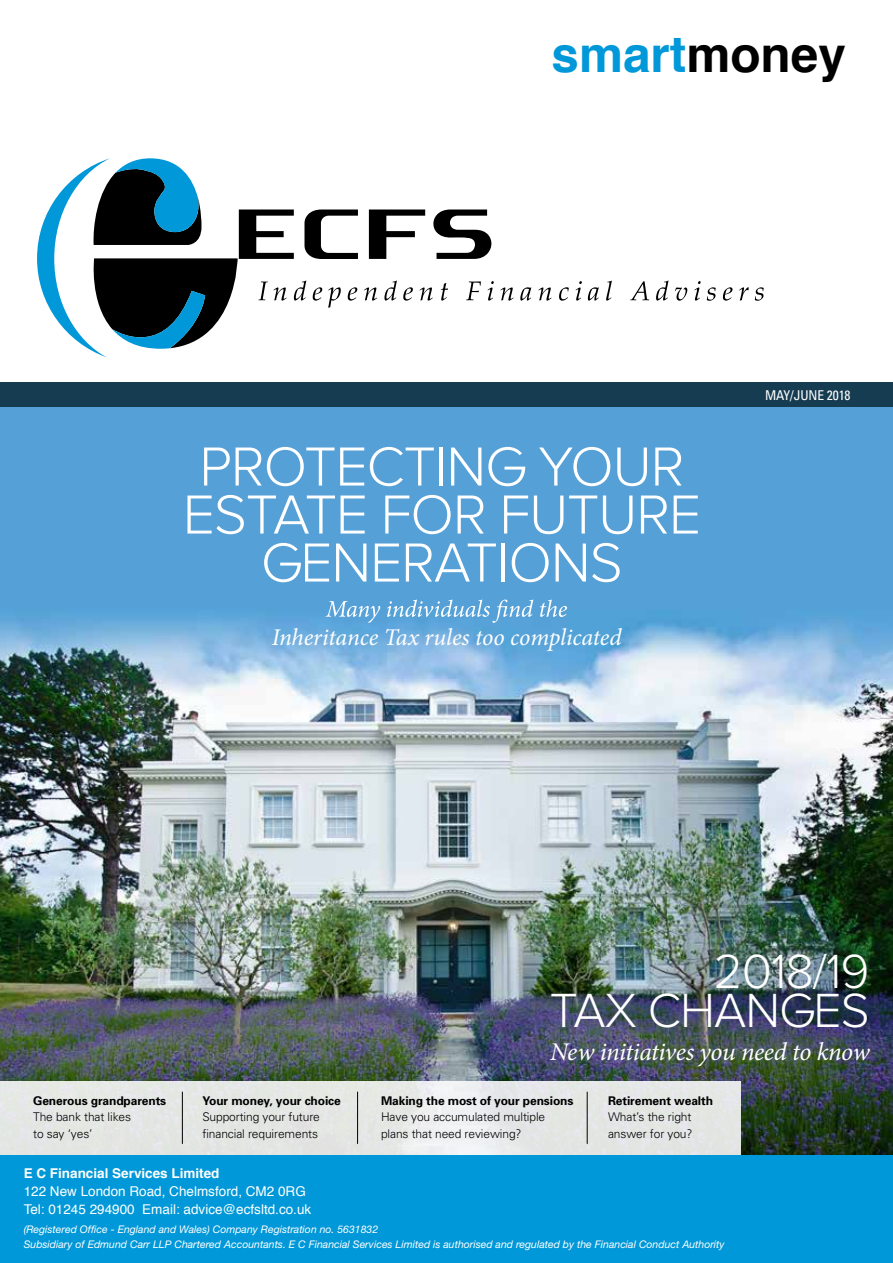
<style>
.page{position:relative;width:893px;height:1263px;background:#fff}
.page>*{position:absolute;margin:0;border:0;box-sizing:border-box;transform-origin:0 0}
.t1{font:300 57px/48px "Proxima Nova A";letter-spacing:-.02em;color:#fff;text-align:center}
.t2{font:300 49.8px/39.2px "Proxima Nova A";letter-spacing:-.02em;color:#fff;text-align:right}
.t3{font:700 49.5px "Helvetica";color:#0098d8}
.t4{font:italic 25.5px "Minion Pro";letter-spacing:-.02em;color:#fff}
.t5{font:italic 24px "Minion Pro";letter-spacing:-.005em;color:#fff}
.t6{font:13.5px/18px "Helvetica";color:#fff}
.t7{font:700 13.5px "Helvetica";color:#fff}
.t8{font:condensed 13.5px "Univers";letter-spacing:-.01em;color:#fff}
.t9{font:300 12px/16.5px "Univers";letter-spacing:-.01em;color:#000}
.t10{font:700 12px "Univers";letter-spacing:-.01em;color:#000}
.t11{font:italic 10.5px/15px "Helvetica Neue";color:#fff}
.s1{color:#000}
</style>
<div class="page">
<img style="left:0;top:407px;width:893px;height:748px">
<div style="left:0;top:383px;width:893px;height:24px;background:#163c52"></div>
<div style="left:0;top:1081px;width:741px;height:74px;background:linear-gradient(to right,#e5e7e4,#e5e7e7)"></div>
<hr style="left:182px;top:1092px;width:1px;height:51px;background:#000">
<hr style="left:357px;top:1092px;width:1px;height:51px;background:#000">
<hr style="left:587px;top:1092px;width:1px;height:51px;background:#000">
<svg style="left:326px;top:600px;width:241px;height:23px;background:#73b1de"></svg>
<div style="left:0;top:1155px;width:893px;height:108px;background:#0098d8"></div>
<svg style="left:364px;top:287px;width:13px;height:14px"></svg>
<svg style="left:384px;top:281px;width:13px;height:20px"></svg>
<svg style="left:403px;top:287px;width:10px;height:14px"></svg>
<svg style="left:420px;top:287px;width:13px;height:14px"></svg>
<svg style="left:441px;top:283px;width:7px;height:18px"></svg>
<svg style="left:466px;top:281px;width:15px;height:19px"></svg>
<svg style="left:488px;top:281px;width:6px;height:20px"></svg>
<svg style="left:500px;top:287px;width:13px;height:14px"></svg>
<svg style="left:520px;top:287px;width:11px;height:14px"></svg>
<svg style="left:538px;top:287px;width:13px;height:14px"></svg>
<svg style="left:559px;top:287px;width:10px;height:14px"></svg>
<svg style="left:576px;top:281px;width:6px;height:20px"></svg>
<svg style="left:588px;top:287px;width:11px;height:14px"></svg>
<svg style="left:606px;top:281px;width:6px;height:20px"></svg>
<svg style="left:630px;top:281px;width:19px;height:19px"></svg>
<svg style="left:656px;top:281px;width:12px;height:20px"></svg>
<svg style="left:675px;top:287px;width:12px;height:14px"></svg>
<svg style="left:694px;top:281px;width:7px;height:20px"></svg>
<svg style="left:707px;top:287px;width:9px;height:14px"></svg>
<svg style="left:723px;top:287px;width:9px;height:14px"></svg>
<svg style="left:739px;top:287px;width:10px;height:14px"></svg>
<svg style="left:755px;top:287px;width:9px;height:14px"></svg>
<svg style="left:369px;top:209px;width:56px;height:50px"></svg>
<svg style="left:433px;top:209px;width:58px;height:50px"></svg>
<svg style="left:37px;top:158px;width:321px;height:199px"></svg>
<h3 class="t3" style="left:551px;top:21px;width:296px">smart<span class="s1">money</span></h3>
<h1 class="t1" style="left:183px;top:442px;width:520px">PROTECTING YOUR<br>ESTATE FOR FUTURE<br>GENERATIONS</h1>
<h3 class="t5" style="left:272px;top:621px;width:351px">Inheritance Tax rules too complicated</h3>
<p class="t8" style="left:765px;top:386px;width:87px">MAY/JUNE 2018</p>
<p class="t10" style="left:33px;top:1093px;width:135px">Generous grandparents</p>
<p class="t9" style="left:33px;top:1108px;width:99px">The bank that likes to say ‘yes’</p>
<p class="t10" style="left:202px;top:1093px;width:140px">Your money, your choice</p>
<p class="t9" style="left:202px;top:1108px;width:119px">Supporting your future financial requirements</p>
<h2 class="t2" style="left:550px;top:952px;width:321px">2018/19<br>TAX CHANGES</h2>
<h3 class="t4" style="left:550px;top:1034px;width:321px">New initiatives you need to know</h3>
<p class="t10" style="left:381px;top:1093px;width:194px">Making the most of your pensions</p>
<p class="t9" style="left:381px;top:1108px;width:166px">Have you accumulated multiple plans that need reviewing?</p>
<p class="t10" style="left:608px;top:1093px;width:106px">Retirement wealth</p>
<p class="t9" style="left:608px;top:1108px;width:86px">What’s the right answer for you?</p>
<p class="t7" style="left:24px;top:1164px;width:197px">E C Financial Services Limited</p>
<p class="t6" style="left:24px;top:1183px;width:289px">122 New London Road, Chelmsford, CM2 0RG<br>Tel: 01245 294900 Email: advice@ecfsltd.co.uk</p>
<p class="t11" style="left:24px;top:1222px;width:702px">(Registered Office - England and Wales) Company Registration no. 5631832<br>Subsidiary of Edmund Carr LLP Chartered Accountants. E C Financial Services Limited is authorised and regulated by the Financial Conduct Authority</p>
</div>
